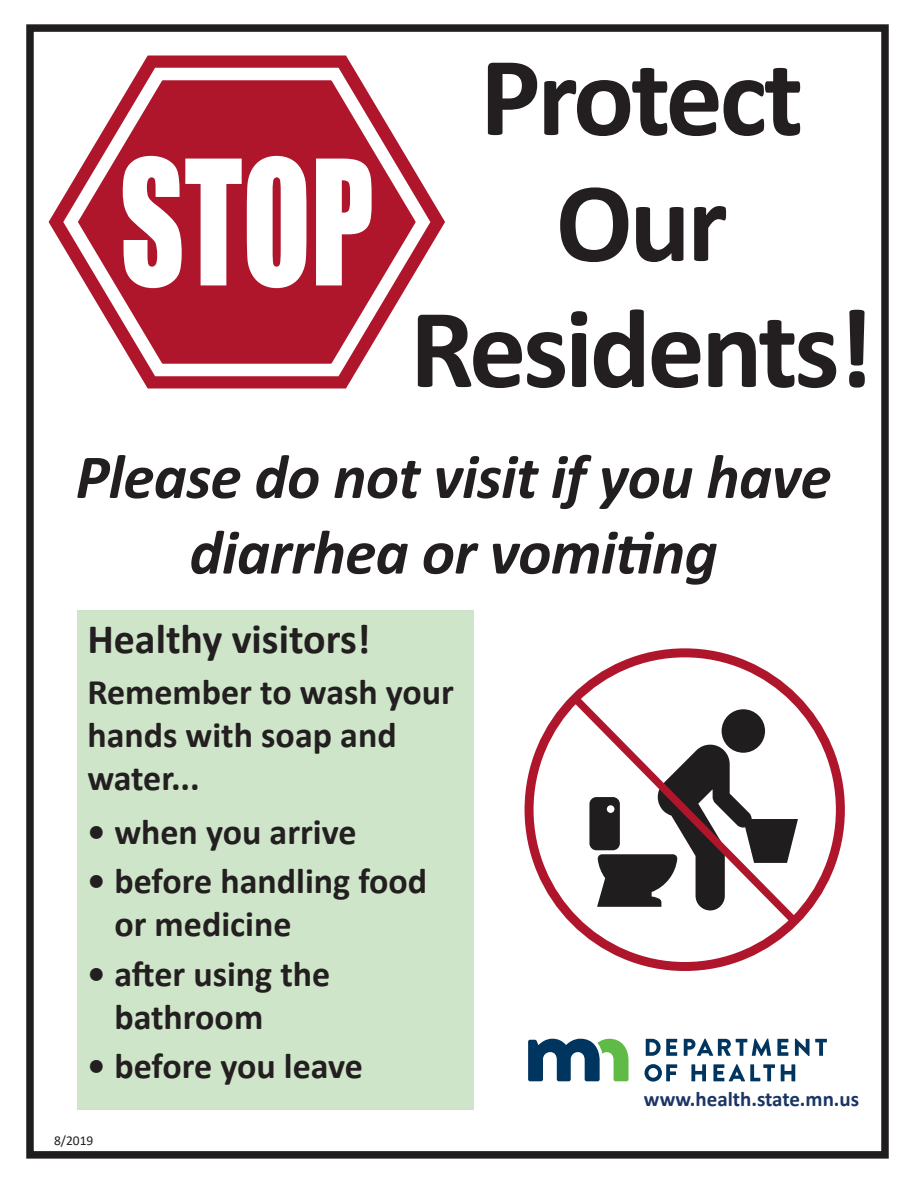
<style>
.page{position:relative;width:918px;height:1188px;background:#fff}
.page>*{position:absolute;margin:0;border:0;box-sizing:border-box;transform-origin:0 0}
.t1{font:160.5px "Impact";color:#fff;scale:.78 1}
.t2{font:700 114px/126px "Calibri";letter-spacing:-.03em;color:#231f20;text-align:center}
.t3{font:italic 700 63px/75.6px "Calibri";letter-spacing:-.01em;color:#231f20;text-align:center}
.t4{font:700 42px "Calibri";color:#231f20}
.paragraph{font:700 36px/43.2px "Calibri";color:#231f20}
.t5{font:700 21px "Calibri";color:#1a3564}
.t6{font:13.5px "Calibri";color:#231f20}
</style>
<div class="page">
<div style="left:26px;top:24px;width:863px;height:1135px;border:8px solid #201d1e"></div>
<div style="left:525px;top:648px;width:320px;height:323px;border:9px solid #af162c;border-radius:50%"></div>
<svg style="left:49px;top:56px;width:396px;height:333px"></svg>
<svg style="left:56px;top:57px;width:382px;height:326px"></svg>
<div style="left:77px;top:610px;width:396px;height:499px;background:#cfe5c9"></div>
<svg style="left:565px;top:689px;width:239px;height:241px"></svg>
<svg style="left:528px;top:1039px;width:101px;height:42px"></svg>
<svg style="left:646px;top:1039px;width:31px;height:17px"></svg>
<svg style="left:684px;top:1039px;width:87px;height:17px"></svg>
<svg style="left:777px;top:1039px;width:11px;height:17px"></svg>
<svg style="left:795px;top:1039px;width:32px;height:17px"></svg>
<svg style="left:644px;top:1064px;width:33px;height:18px"></svg>
<svg style="left:691px;top:1064px;width:15px;height:17px"></svg>
<svg style="left:713px;top:1064px;width:62px;height:17px"></svg>
<svg style="left:781px;top:1064px;width:14px;height:17px"></svg>
<p class="t1" style="left:120px;top:98px;width:327px">STOP</p>
<h1 class="t2" style="left:480px;top:32px;width:325px">Protect</h1>
<h1 class="t2" style="left:410px;top:158px;width:465px">Our<br>Residents!</h1>
<h2 class="t3" style="left:76px;top:437px;width:757px">Please do not visit if you have diarrhea or vomiting</h2>
<h3 class="t4" style="left:87px;top:609px;width:285px">Healthy visitors!</h3>
<p class="paragraph" style="left:87px;top:670px;width:368px">Remember to wash your hands with soap and water...</p>
<p class="paragraph" style="left:87px;top:810px;width:271px">• when you arrive</p>
<p class="paragraph" style="left:114px;top:859px;width:314px;text-indent:-27px">• before handling food or medicine</p>
<p class="paragraph" style="left:114px;top:952px;width:218px;text-indent:-27px">• after using the bathroom</p>
<p class="paragraph" style="left:87px;top:1044px;width:277px">• before you leave</p>
<p class="t6" style="left:54px;top:1132px;width:41px">8/2019</p>
<p class="t5" style="left:644px;top:1084px;width:217px">www.health.state.mn.us</p>
</div>
